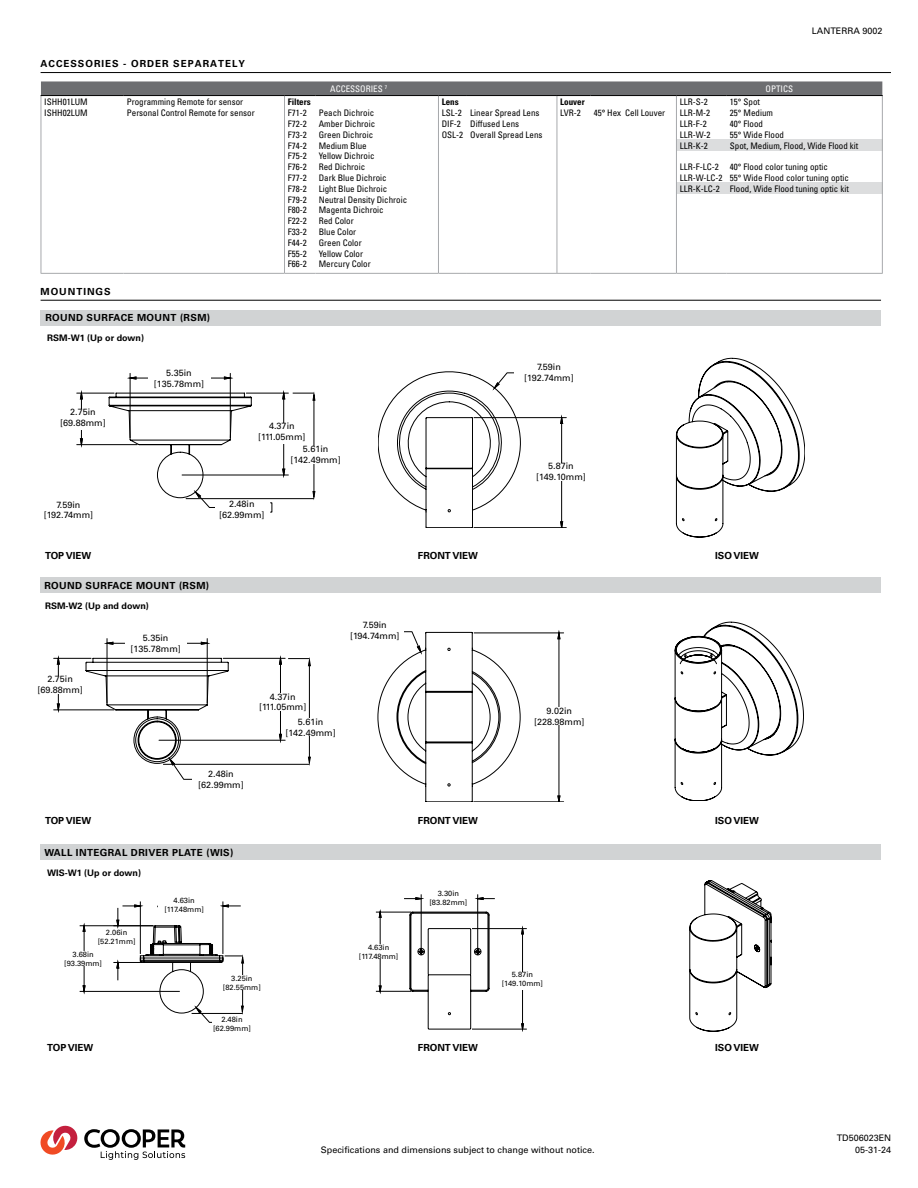
<style>
.page{position:relative;width:918px;height:1188px;background:#fff}
.page>*{position:absolute;margin:0;border:0;box-sizing:border-box;transform-origin:0 0}
.t1{font:700 9.75px "Univers LT Std";letter-spacing:.04em;color:#000}
.t2{font:700 9.75px "Univers LT Std";letter-spacing:.1em;color:#000}
.t3{font:700 9.75px "Univers LT Std";color:#000}
.t4{font:condensed 9px/10.8px "Univers LT Std";color:#000}
.t5{font:9px/10.8px "Univers LT Std";color:#000;text-align:center}
.t6{font:700 9px "Univers LT Std";color:#000}
.t7{font:condensed 9px "Univers LT Std";color:#fff}
.t8{font:700 condensed 9px "Univers LT Std";color:#000}
.t9{font:7.5px/9px "Univers LT Std";color:#000;text-align:center}
.s1{font-stretch:normal}
</style>
<div class="page">
<div style="left:676px;top:140px;width:207px;height:11px;background:#dcddde"></div>
<div style="left:676px;top:183px;width:207px;height:11px;background:#dcddde"></div>
<hr style="left:41px;top:96px;width:1px;height:177px;background:#a7a9ac">
<hr style="left:284px;top:96px;width:1px;height:177px;background:#a7a9ac">
<hr style="left:438px;top:96px;width:1px;height:177px;background:#a7a9ac">
<hr style="left:557px;top:96px;width:1px;height:177px;background:#a7a9ac">
<hr style="left:676px;top:96px;width:1px;height:177px;background:#a7a9ac">
<hr style="left:882px;top:96px;width:1px;height:177px;background:#a7a9ac">
<hr style="left:41px;top:273px;width:83px;height:1px;background:#a7a9ac">
<hr style="left:124px;top:273px;width:161px;height:1px;background:#a7a9ac">
<hr style="left:285px;top:273px;width:30px;height:1px;background:#a7a9ac">
<hr style="left:315px;top:273px;width:123px;height:1px;background:#a7a9ac">
<svg style="left:438px;top:273px;width:29px;height:1px"></svg>
<hr style="left:467px;top:273px;width:90px;height:1px;background:#a7a9ac">
<hr style="left:557px;top:273px;width:33px;height:1px;background:#a7a9ac">
<hr style="left:590px;top:273px;width:86px;height:1px;background:#a7a9ac">
<hr style="left:676px;top:273px;width:51px;height:1px;background:#a7a9ac">
<hr style="left:727px;top:273px;width:156px;height:1px;background:#a7a9ac">
<svg style="left:41px;top:81px;width:841px;height:15px;background:#6e6f72"></svg>
<hr style="left:467px;top:95px;width:90px;height:1px;background:#000">
<hr style="left:557px;top:95px;width:33px;height:1px;background:#000">
<hr style="left:590px;top:95px;width:86px;height:1px;background:#000">
<hr style="left:676px;top:95px;width:51px;height:1px;background:#000">
<hr style="left:727px;top:95px;width:156px;height:1px;background:#000">
<svg style="left:676px;top:358px;width:129px;height:180px"></svg>
<svg style="left:675px;top:622px;width:129px;height:179px"></svg>
<svg style="left:378px;top:371px;width:189px;height:157px"></svg>
<div style="left:514px;top:364px;width:70px;height:17px;background:#fff"></div>
<div style="left:536px;top:463px;width:50px;height:17px;background:#fff"></div>
<svg style="left:377px;top:630px;width:187px;height:172px"></svg>
<div style="left:346px;top:621px;width:58px;height:18px;background:#fff"></div>
<div style="left:530px;top:708px;width:59px;height:17px;background:#fff"></div>
<svg style="left:689px;top:880px;width:83px;height:151px"></svg>
<svg style="left:375px;top:894px;width:152px;height:136px"></svg>
<div style="left:486px;top:882px;width:48px;height:16px;background:#fff"></div>
<div style="left:496px;top:972px;width:53px;height:18px;background:#fff"></div>
<div style="left:352px;top:944px;width:53px;height:14px;background:#fff"></div>
<div style="left:426px;top:891px;width:44px;height:14px;background:#fff"></div>
<div style="left:41px;top:310px;width:840px;height:16px;background:#d1d3d4"></div>
<div style="left:41px;top:577px;width:840px;height:16px;background:#d1d3d4"></div>
<div style="left:41px;top:844px;width:840px;height:16px;background:#d1d3d4"></div>
<hr style="left:41px;top:300px;width:840px;height:1px;background:#000">
<hr style="left:41px;top:72px;width:850px;height:1px;background:#000">
<svg style="left:76px;top:373px;width:240px;height:140px"></svg>
<hr style="left:314px;top:397px;width:1px;height:98px;background:#000">
<div style="left:290px;top:446px;width:51px;height:17px;background:#fff"></div>
<svg style="left:53px;top:638px;width:258px;height:142px"></svg>
<hr style="left:309px;top:662px;width:1px;height:99px;background:#000">
<div style="left:285px;top:718px;width:51px;height:18px;background:#fff"></div>
<svg style="left:79px;top:901px;width:166px;height:122px"></svg>
<hr style="left:242px;top:960px;width:1px;height:49px;background:#000">
<div style="left:223px;top:975px;width:38px;height:15px;background:#fff"></div>
<svg style="left:41px;top:1126px;width:144px;height:34px"></svg>
<p class="t2" style="left:41px;top:58px;width:206px">ACCESSORIES - ORDER SEPARATELY</p>
<p class="t5" style="left:812px;top:25px;width:72px">LANTERRA 9002</p>
<p class="t7" style="left:330px;top:83px;width:58px">ACCESSORIES <sup>7</sup></p>
<p class="t7" style="left:766px;top:83px;width:29px">OPTICS</p>
<p class="t4" style="left:44px;top:97px;width:45px">ISHH01LUM<br>ISHH02LUM</p>
<p class="t4" style="left:127px;top:97px;width:129px">Programming Remote for sensor<br>Personal Control Remote for sensor</p>
<p class="t8" style="left:288px;top:97px;width:24px">Filters</p>
<p class="t4" style="left:288px;top:107px;width:20px;text-align:justify">F71-2<br>F72-2<br>F73-2<br>F74-2<br>F75-2<br>F76-2<br>F77-2<br>F78-2<br>F79-2<br>F80-2<br>F22-2<br>F33-2<br>F44-2<br>F55-2<br>F66-2</p>
<p class="t4" style="left:319px;top:107px;width:90px">Peach Dichroic<br>Amber Dichroic<br>Green Dichroic<br>Medium Blue<br>Yellow Dichroic<br>Red Dichroic<br>Dark Blue Dichroic<br>Light Blue Dichroic<br>Neutral Density Dichroic<br>Magenta Dichroic<br>Red Color<br>Blue Color<br>Green Color<br>Yellow Color<br>Mercury Color</p>
<p class="t2" style="left:41px;top:286px;width:72px">MOUNTINGS</p>
<p class="t1" style="left:45px;top:312px;width:166px">ROUND SURFACE MOUNT (RSM)</p>
<p class="t6" style="left:47px;top:333px;width:98px">RSM-W1 (Up or down)</p>
<p class="t5" style="left:60px;top:407px;width:47px">2.75in [69.88mm]</p>
<p class="t5" style="left:154px;top:368px;width:52px">5.35in [135.78mm]</p>
<p class="t5" style="left:44px;top:499px;width:51px">7.59in [192.74mm]</p>
<p class="t5" style="left:258px;top:421px;width:49px">4.37in [111.05mm]</p>
<p class="t5" style="left:219px;top:499px;width:47px">2.48in [62.99mm]</p>
<p class="t5" style="left:291px;top:444px;width:52px">5.61in [142.49mm]</p>
<p class="t8" style="left:442px;top:97px;width:18px">Lens</p>
<p class="t4" style="left:442px;top:107px;width:23px">LSL-2<br>DIF-2<br>OSL-2</p>
<p class="t4" style="left:470px;top:107px;width:74px">Linear Spread Lens<br>Diffused Lens<br>Overall Spread Lens</p>
<p class="t8" style="left:560px;top:97px;width:26px">Louver</p>
<p class="t4" style="left:560px;top:107px;width:22px">LVR-2</p>
<p class="t4" style="left:594px;top:107px;width:73px">45<span class="s1">°</span> Hex Cell Louver</p>
<p class="t4" style="left:680px;top:97px;width:32px">LLR-S-2<br>LLR-M-2<br>LLR-F-2<br>LLR-W-2<br>LLR-K-2</p>
<p class="t4" style="left:680px;top:161px;width:44px">LLR-F-LC-2<br>LLR-W-LC-2<br>LLR-K-LC-2</p>
<p class="t4" style="left:730px;top:97px;width:130px">15° Spot<br>25° Medium<br>40° Flood<br>55° Wide Flood<br>Spot, Medium, Flood, Wide Flood kit</p>
<p class="t4" style="left:730px;top:161px;width:121px">40° Flood color tuning optic<br>55° Wide Flood color tuning optic<br>Flood, Wide Flood tuning optic kit</p>
<p class="t5" style="left:524px;top:362px;width:51px">7.59in [192.74mm]</p>
<p class="t5" style="left:536px;top:461px;width:51px">5.87in [149.10mm]</p>
<p class="t1" style="left:45px;top:550px;width:48px">TOP VIEW</p>
<p class="t3" style="left:418px;top:550px;width:61px">FRONT VIEW</p>
<p class="t1" style="left:715px;top:550px;width:45px">ISO VIEW</p>
<p class="t1" style="left:44px;top:579px;width:166px">ROUND SURFACE MOUNT (RSM)</p>
<p class="t6" style="left:45px;top:601px;width:105px">RSM-W2 (Up and down)</p>
<p class="t5" style="left:37px;top:674px;width:47px">2.75in [69.88mm]</p>
<p class="t5" style="left:130px;top:633px;width:52px">5.35in [135.78mm]</p>
<p class="t5" style="left:350px;top:619px;width:51px">7.59in [194.74mm]</p>
<p class="t5" style="left:198px;top:769px;width:47px">2.48in [62.99mm]</p>
<p class="t5" style="left:259px;top:691px;width:49px">4.37in [111.05mm]</p>
<p class="t5" style="left:286px;top:716px;width:52px">5.61in [142.49mm]</p>
<p class="t5" style="left:534px;top:706px;width:52px">9.02in [228.98mm]</p>
<p class="t1" style="left:45px;top:815px;width:48px">TOP VIEW</p>
<p class="t3" style="left:418px;top:815px;width:61px">FRONT VIEW</p>
<p class="t1" style="left:715px;top:815px;width:45px">ISO VIEW</p>
<p class="t1" style="left:44px;top:846px;width:191px">WALL INTEGRAL DRIVER PLATE (WIS)</p>
<p class="t6" style="left:47px;top:867px;width:95px">WIS-W1 (Up or down)</p>
<p class="t9" style="left:98px;top:928px;width:39px">2.06in [52.21mm]</p>
<p class="t9" style="left:64px;top:949px;width:39px">3.68in [93.39mm]</p>
<p class="t9" style="left:164px;top:895px;width:41px">4.63in [117.48mm]</p>
<p class="t9" style="left:223px;top:974px;width:39px">3.25in [82.55mm]</p>
<p class="t9" style="left:213px;top:1015px;width:39px">2.48in [62.99mm]</p>
<p class="t9" style="left:359px;top:942px;width:41px">4.63in [117.48mm]</p>
<p class="t9" style="left:429px;top:889px;width:39px">3.30in [83.82mm]</p>
<p class="t9" style="left:502px;top:970px;width:43px">5.87in [149.10mm]</p>
<p class="t1" style="left:47px;top:1042px;width:48px">TOP VIEW</p>
<p class="t3" style="left:418px;top:1042px;width:61px">FRONT VIEW</p>
<p class="t1" style="left:715px;top:1042px;width:45px">ISO VIEW</p>
<p class="t5" style="left:321px;top:1144px;width:275px">Specifications and dimensions subject to change without notice.</p>
<p class="t5" style="left:837px;top:1132px;width:56px;line-height:12px;text-align:right">TD506023EN<br>05-31-24</p>
</div>
